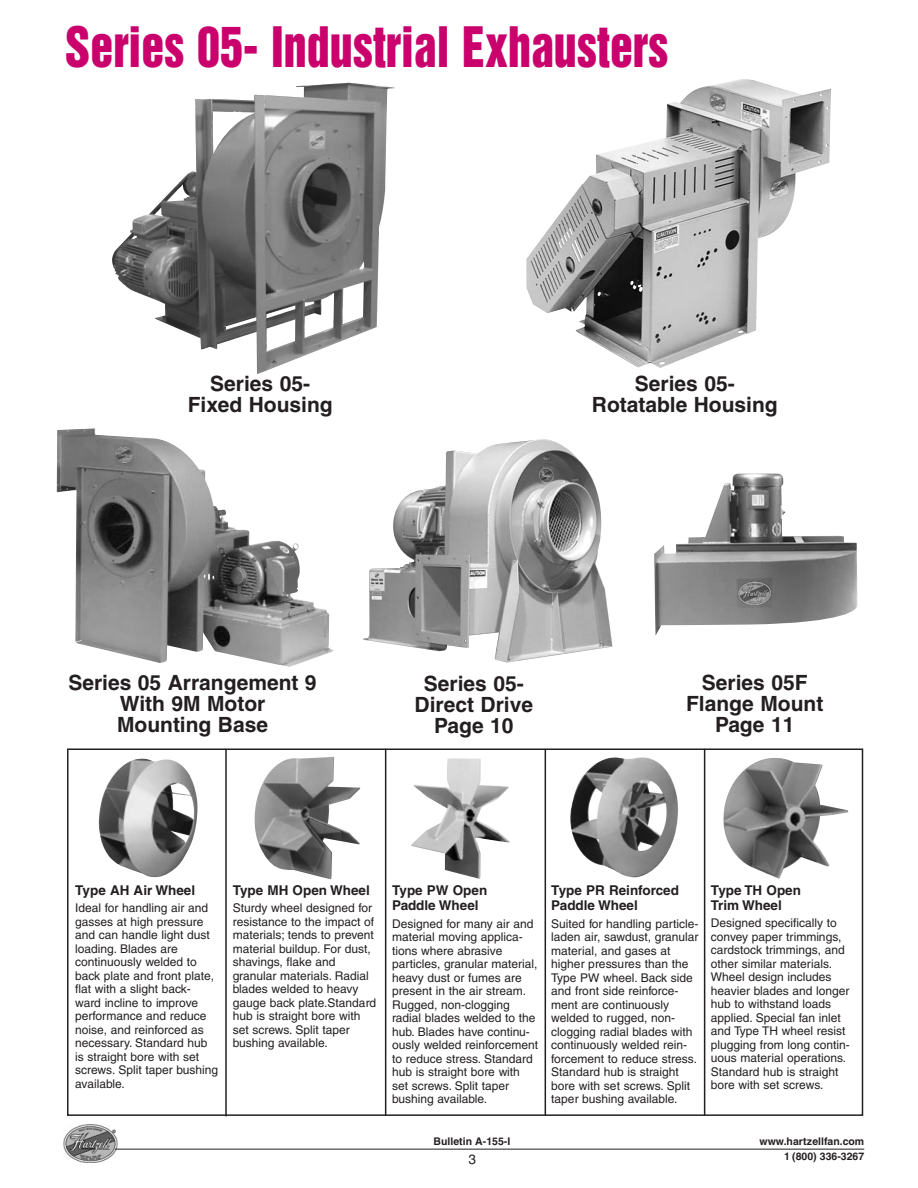
<style>
.page{position:relative;width:918px;height:1188px;background:#fff}
.page>*{position:absolute;margin:0;border:0;box-sizing:border-box;transform-origin:0 0}
.t1{font:51px "Helvetica Inserat";color:#ca006c;scale:.9 1}
.t2{font:700 21px/21px "Helvetica";color:#231f20;text-align:center}
.t3{font:700 13.5px/15px "Helvetica";color:#231f20}
.t4{font:13.5px "Helvetica";color:#231f20}
.t5{font:12px/13.5px "Helvetica";color:#231f20}
.t6{font:700 10.5px/15.3px "Helvetica";color:#231f20;text-align:right}
.t7{font:700 4.5px "Helvetica";color:#231f20}
</style>
<div class="page">
<img style="left:363px;top:439px;width:250px;height:223px">
<img style="left:63px;top:1125px;width:54px;height:37px">
<hr style="left:115px;top:1149px;width:749px;height:1px;background:#231f20">
<img style="left:654px;top:474px;width:203px;height:161px">
<img style="left:526px;top:79px;width:305px;height:289px">
<div style="left:67px;top:748px;width:796px;height:368px;border:2px solid #231f20"></div>
<hr style="left:225px;top:749px;width:2px;height:367px;background:#231f20">
<hr style="left:385px;top:749px;width:1px;height:367px;background:#231f20">
<hr style="left:545px;top:749px;width:1px;height:367px;background:#231f20">
<hr style="left:704px;top:749px;width:1px;height:367px;background:#231f20">
<img style="left:411px;top:758px;width:99px;height:121px">
<img style="left:570px;top:757px;width:108px;height:121px">
<img style="left:98px;top:758px;width:100px;height:120px">
<img style="left:723px;top:758px;width:125px;height:121px">
<img style="left:254px;top:757px;width:106px;height:122px">
<img style="left:112px;top:83px;width:283px;height:291px">
<img style="left:57px;top:428px;width:277px;height:239px">
<h1 class="t1" style="left:65px;top:27px;width:672px">Series 05- Industrial Exhausters</h1>
<h2 class="t2" style="left:188px;top:375px;width:147px">Series 05-<br>Fixed Housing</h2>
<h2 class="t2" style="left:592px;top:375px;width:187px">Series 05-<br>Rotatable Housing</h2>
<h2 class="t2" style="left:68px;top:674px;width:250px">Series 05 Arrangement 9<br>With 9M Motor<br>Mounting Base</h2>
<h2 class="t2" style="left:686px;top:674px;width:139px">Series 05F<br>Flange Mount<br>Page 11</h2>
<h2 class="t2" style="left:415px;top:675px;width:120px">Series 05-<br>Direct Drive<br>Page 10</h2>
<p class="t3" style="left:75px;top:884px;width:121px">Type AH Air Wheel</p>
<p class="t5" style="left:75px;top:903px;width:144px">Ideal for handling air and gasses at high pressure and can handle light dust loading. Blades are continuously welded to back plate and front plate, flat with a slight back&shy;ward incline to improve performance and reduce noise, and reinforced as necessary. Standard hub is straight bore with set screws. Split taper bushing available.</p>
<p class="t3" style="left:233px;top:884px;width:139px">Type MH Open Wheel</p>
<p class="t5" style="left:233px;top:902px;width:145px">Sturdy wheel designed for resistance to the impact of materials; tends to prevent material buildup. For dust, shavings, flake and granular materials. Radial blades welded to heavy gauge back plate.Standard hub is straight bore with set screws. Split taper bushing available.</p>
<p class="t7" style="left:113px;top:1129px;width:5px">®</p>
<p class="t3" style="left:392px;top:884px;width:97px">Type PW Open<br>Paddle Wheel</p>
<p class="t5" style="left:392px;top:918px;width:148px">Designed for many air and material moving applica&shy;tions where abrasive particles, granular material, heavy dust or fumes are present in the air stream.<br>Rugged, non-clogging radial blades welded to the hub. Blades have continu&shy;ously welded reinforcement to reduce stress. Standard hub is straight bore with set screws. Split taper bushing available.</p>
<p class="t3" style="left:551px;top:884px;width:129px">Type PR Reinforced<br>Paddle Wheel</p>
<p class="t5" style="left:551px;top:918px;width:149px">Suited for handling particle&shy;laden air, sawdust, granular material, and gases at higher pressures than the<br>Type PW wheel. Back side and front side reinforce&shy;ment are continuously welded to rugged, non&shy;clogging radial blades with continuously welded rein&shy;forcement to reduce stress.<br>Standard hub is straight bore with set screws. Split taper bushing available.</p>
<p class="t3" style="left:711px;top:884px;width:92px">Type TH Open<br>Trim Wheel</p>
<p class="t5" style="left:711px;top:918px;width:141px">Designed specifically to convey paper trimmings, cardstock trimmings, and other similar materials.<br>Wheel design includes heavier blades and longer hub to withstand loads applied. Special fan inlet and Type TH wheel resist plugging from long contin&shy;uous material operations.<br>Standard hub is straight bore with set screws.</p>
<p class="t6" style="left:434px;top:1135px;width:78px">Bulletin A-155-I</p>
<p class="t6" style="left:760px;top:1135px;width:106px">www.hartzellfan.com<br>1 (800) 336-3267</p>
<p class="t4" style="left:468px;top:1154px;width:9px">3</p>
</div>
